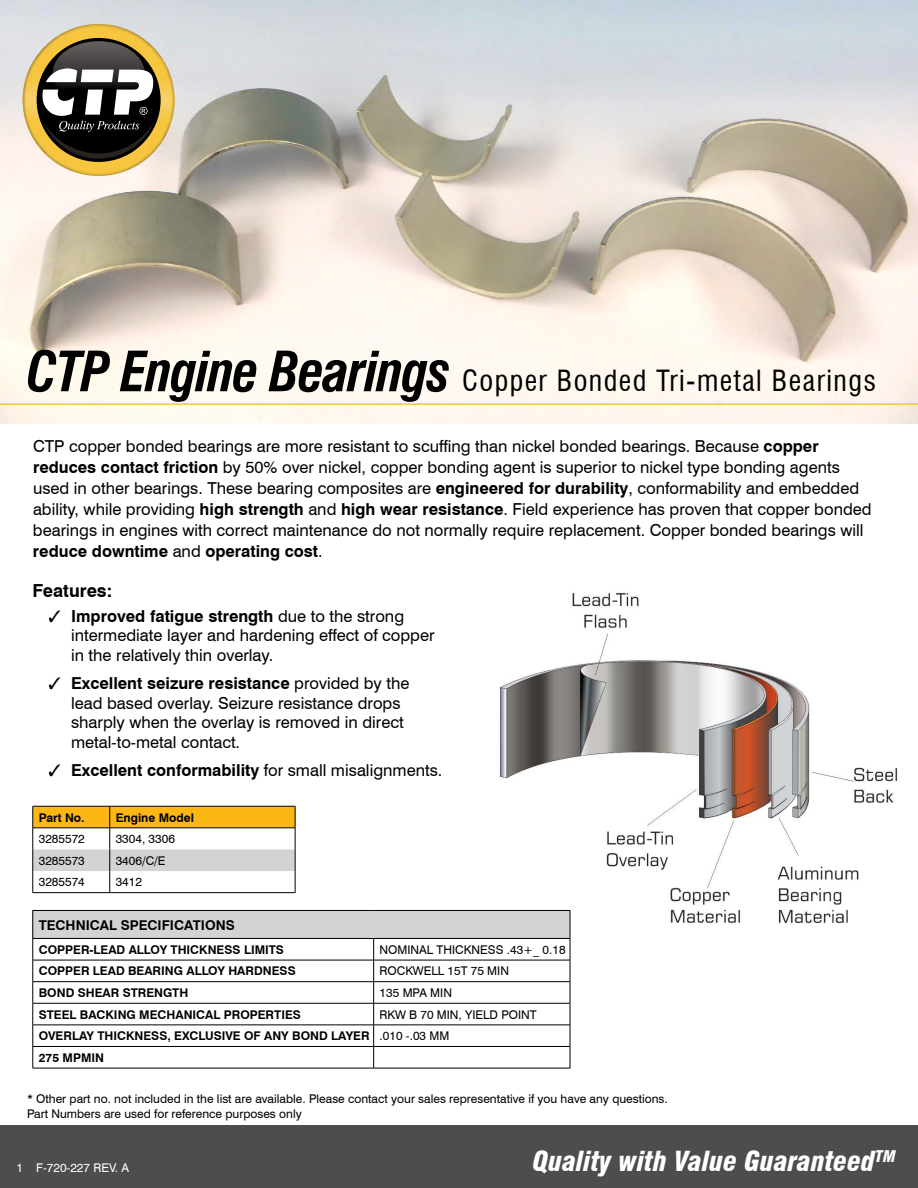
<style>
.page{position:relative;width:918px;height:1188px;background:#fff}
.page>*{position:absolute;margin:0;border:0;box-sizing:border-box;transform-origin:0 0}
.t1{font:condensed 28.5px "Swiss 721 BT";letter-spacing:.05em;color:#000}
.t2{font:italic 900 condensed 27px "Swiss 721 BT";color:#fff}
.t3{font:700 18px "Swiss 721 BT";color:#000}
.t4{font:16.5px/21px "Swiss 721 BT";color:#000}
.t5{font:700 16.5px "Swiss 721 BT";color:#000}
.t6{font:700 13.5px "Swiss 721 BT";color:#000}
.t7{font:12px/14.4px "Swiss 721 BT";color:#000}
.t8{font:700 12px/21.6px "Swiss 721 BT";color:#000}
.t9{font:12px "Swiss 721 BT";color:#fff}
.s1{font-weight:700;font-style:italic;font-size:54px}
.s2{font-weight:700}
.s3{font-weight:400}
</style>
<div class="page">
<img style="left:0;top:0;width:918px;height:424px">
<div style="left:0;top:1125px;width:918px;height:63px;background:#4d4d4f"></div>
<hr style="left:0;top:403px;width:918px;height:2px;background:#f5c63e">
<img style="left:58px;top:24px;width:81px;height:3px">
<img style="left:23px;top:70px;width:2px;height:71px">
<img style="left:172px;top:70px;width:3px;height:70px">
<img style="left:69px;top:173px;width:59px;height:3px">
<img style="left:25px;top:27px;width:147px;height:146px">
<svg style="left:28px;top:35px;width:141px;height:135px;background:#897b5a"></svg>
<svg style="left:33px;top:806px;width:263px;height:86px"></svg>
<hr style="left:33px;top:828px;width:77px;height:1px;background:#000">
<hr style="left:110px;top:828px;width:185px;height:1px;background:#000">
<hr style="left:33px;top:892px;width:77px;height:1px;background:#000">
<hr style="left:110px;top:892px;width:185px;height:1px;background:#000">
<img style="left:498px;top:592px;width:400px;height:332px">
<div style="left:33px;top:910px;width:537px;height:28px;background:#d1d3d4"></div>
<svg style="left:373px;top:939px;width:1px;height:129px"></svg>
<hr style="left:33px;top:910px;width:341px;height:1px;background:#000">
<svg style="left:33px;top:911px;width:1px;height:157px"></svg>
<hr style="left:374px;top:910px;width:196px;height:1px;background:#000">
<svg style="left:570px;top:911px;width:1px;height:157px"></svg>
<hr style="left:33px;top:938px;width:341px;height:1px;background:#000">
<hr style="left:374px;top:938px;width:196px;height:1px;background:#000">
<hr style="left:33px;top:960px;width:341px;height:1px;background:#000">
<hr style="left:374px;top:960px;width:196px;height:1px;background:#000">
<hr style="left:33px;top:981px;width:341px;height:1px;background:#000">
<hr style="left:374px;top:981px;width:196px;height:1px;background:#000">
<hr style="left:33px;top:1003px;width:341px;height:1px;background:#000">
<hr style="left:374px;top:1003px;width:196px;height:1px;background:#000">
<hr style="left:33px;top:1025px;width:341px;height:1px;background:#000">
<hr style="left:374px;top:1025px;width:196px;height:1px;background:#000">
<hr style="left:33px;top:1046px;width:341px;height:1px;background:#000">
<hr style="left:374px;top:1046px;width:196px;height:1px;background:#000">
<hr style="left:33px;top:1068px;width:341px;height:1px;background:#000">
<hr style="left:374px;top:1068px;width:196px;height:1px;background:#000">
<h1 class="t1" style="left:27px;top:364px;width:851px"><span class="s1">CTP Engine Bearings</span> Copper Bonded Tri-metal Bearings</h1>
<p class="t4" style="left:33px;top:436px;width:840px">CTP copper bonded bearings are more resistant to scuffing than nickel bonded bearings. Because <span class="s2">copper reduces contact friction</span> by 50% over nickel, copper bonding agent is superior to nickel type bonding agents used in other bearings. These bearing composites are <span class="s2">engineered for durability</span>, conformability and embedded ability, while providing <span class="s2">high strength</span> and <span class="s2">high wear resistance</span>. Field experience has proven that copper bonded bearings in engines with correct maintenance do not normally require replacement. Copper bonded bearings will <span class="s2">reduce downtime</span> and <span class="s2">operating cost</span>.</p>
<p class="t3" style="left:33px;top:580px;width:81px">Features:</p>
<p class="t4" style="left:71px;top:606px;width:365px;line-height:19.5px;text-indent:-22px">✓ <span class="s2">Improved fatigue strength</span> due to the strong intermediate layer and hardening effect of copper in the relatively thin overlay.</p>
<p class="t4" style="left:71px;top:673px;width:340px;line-height:19.5px;text-indent:-22px">✓ <span class="s2">Excellent seizure resistance</span> provided by the lead based overlay. Seizure resistance drops sharply when the overlay is removed in direct metal-to-metal contact.</p>
<p class="t5" style="left:49px;top:760px;width:395px">✓ Excellent conformability <span class="s3">for small misalignments.</span></p>
<p class="t8" style="left:39px;top:806px;width:47px">Part No.</p>
<p class="t8" style="left:116px;top:806px;width:80px">Engine Model</p>
<p class="t7" style="left:39px;top:832px;width:48px">3285572</p>
<p class="t7" style="left:116px;top:832px;width:61px">3304, 3306</p>
<p class="t7" style="left:39px;top:853px;width:48px">3285573</p>
<p class="t7" style="left:116px;top:853px;width:51px">3406/C/E</p>
<p class="t7" style="left:39px;top:875px;width:48px">3285574</p>
<p class="t7" style="left:116px;top:875px;width:28px">3412</p>
<p class="t6" style="left:39px;top:917px;width:197px">TECHNICAL SPECIFICATIONS</p>
<p class="t8" style="left:39px;top:939px;width:247px">COPPER-LEAD ALLOY THICKNESS LIMITS</p>
<p class="t7" style="left:380px;top:942px;width:187px">NOMINAL THICKNESS .43+_ 0.18</p>
<p class="t8" style="left:39px;top:960px;width:259px">COPPER LEAD BEARING ALLOY HARDNESS</p>
<p class="t7" style="left:380px;top:964px;width:131px">ROCKWELL 15T 75 MIN</p>
<p class="t8" style="left:39px;top:982px;width:151px">BOND SHEAR STRENGTH</p>
<p class="t7" style="left:380px;top:985px;width:74px">135 MPA MIN</p>
<p class="t8" style="left:39px;top:1003px;width:264px">STEEL BACKING MECHANICAL PROPERTIES</p>
<p class="t8" style="left:39px;top:1003px;width:500px;text-indent:341px"><span class="s3">RKW B 70 MIN, YIELD POINT<br></span>OVERLAY THICKNESS, EXCLUSIVE OF ANY BOND LAYER <span class="s3">.010 -.03 MM<br></span>275 MPMIN</p>
<p class="t7" style="left:27px;top:1092px;width:642px">* Other part no. not included in the list are available. Please contact your sales representative if you have any questions.<br>Part Numbers are used for reference purposes only</p>
<p class="t9" style="left:17px;top:1161px;width:114px">1 F-720-227 REV. A</p>
<h2 class="t2" style="left:533px;top:1145px;width:364px">Quality with Value Guaranteed<sup>TM</sup></h2>
</div>
